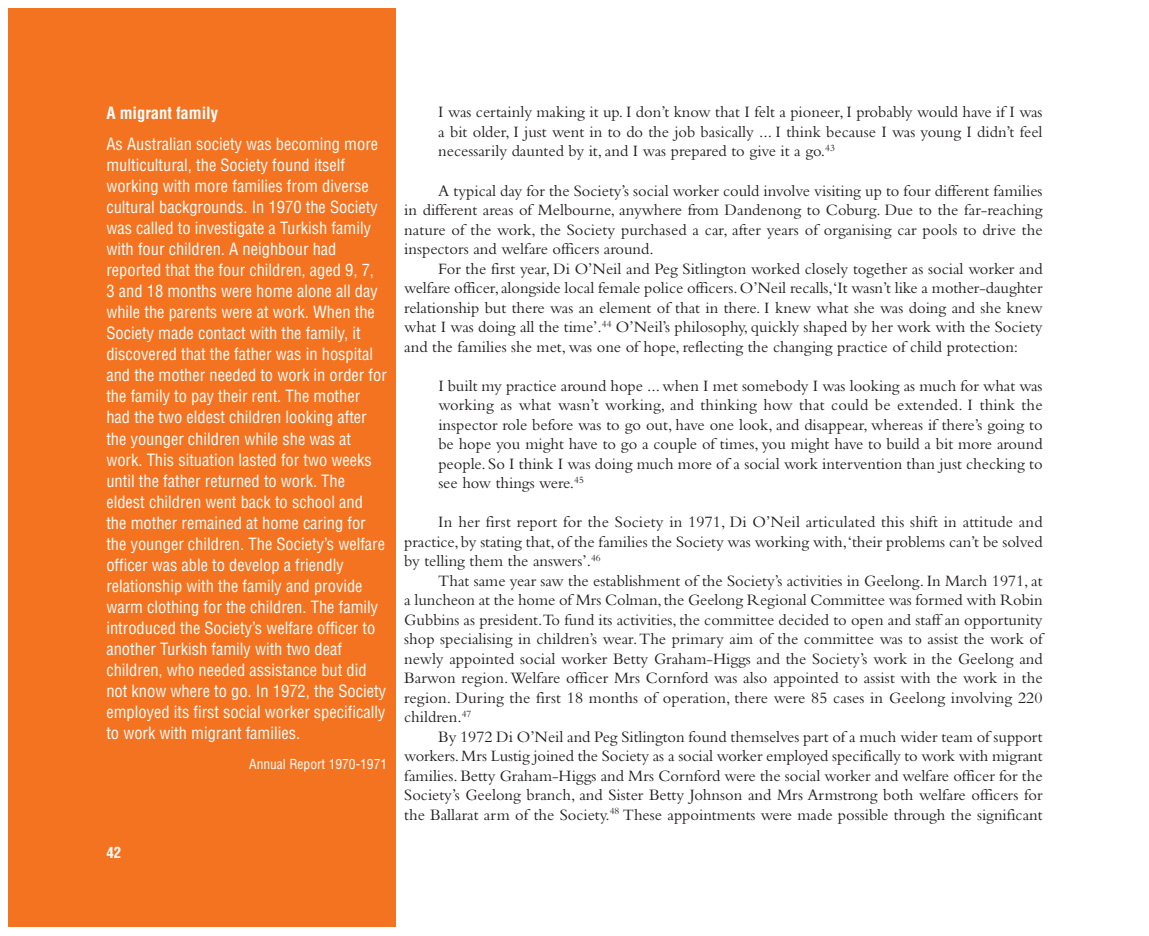
<style>
.page{position:relative;width:1149px;height:936px;background:#fff}
.page>*{position:absolute;margin:0;border:0;box-sizing:border-box;transform-origin:0 0}
.t1{font:16.5px/19.5px "Bembo";color:#231f20;text-align:justify}
.t2{font:condensed 16.5px/21px "Helvetica";color:#fff}
.t3{font:700 condensed 16.5px "Helvetica";color:#fff}
.t4{font:700 condensed 15px "Helvetica";color:#fff}
.t5{font:condensed 13.5px "Helvetica";color:#fff}
</style>
<div class="page">
<div style="left:9px;top:9px;width:386px;height:918px;background:#f47321"></div>
<p class="t3" style="left:106px;top:103px;width:113px">A migrant family</p>
<p class="t2" style="left:106px;top:134px;width:282px">As Australian society was becoming more multicultural, the Society found itself working with more families from diverse cultural backgrounds. In 1970 the Society was called to investigate a Turkish family with four children. A neighbour had reported that the four children, aged 9, 7,<br>3 and 18 months were home alone all day while the parents were at work. When the Society made contact with the family, it discovered that the father was in hospital and the mother needed to work in order for the family to pay their rent. The mother had the two eldest children looking after the younger children while she was at work. This situation lasted for two weeks until the father returned to work. The eldest children went back to school and the mother remained at home caring for the younger children. The Society’s welfare officer was able to develop a friendly relationship with the family and provide warm clothing for the children. The family introduced the Society’s welfare officer to another Turkish family with two deaf children, who needed assistance but did not know where to go. In 1972, the Society employed its first social worker specifically to work with migrant families.</p>
<p class="t5" style="left:249px;top:756px;width:139px">Annual Report 1970-1971</p>
<p class="t4" style="left:106px;top:843px;width:16px">42</p>
<p class="t1" style="left:438px;top:104px;width:605px">I was certainly making it up. I don’t know that I felt a pioneer, I probably would have if I was a bit older, I just went in to do the job basically ... I think because I was young I didn’t feel necessarily daunted by it, and I was prepared to give it a go.<sup>43</sup></p>
<p class="t1" style="left:404px;top:182px;width:639px;text-indent:34px">A typical day for the Society’s social worker could involve visiting up to four different families in different areas of Melbourne, anywhere from Dandenong to Coburg. Due to the far-reaching nature of the work, the Society purchased a car, after years of organising car pools to drive the inspectors and welfare officers around.</p>
<p class="t1" style="left:404px;top:260px;width:639px;text-indent:34px">For the first year, Di O’Neil and Peg Sitlington worked closely together as social worker and welfare officer, alongside local female police officers. O’Neil recalls,‘It wasn’t like a mother-daughter relationship but there was an element of that in there. I knew what she was doing and she knew what I was doing all the time’.<sup>44</sup> O’Neil’s philosophy, quickly shaped by her work with the Society and the families she met, was one of hope, reflecting the changing practice of child protection:</p>
<p class="t1" style="left:438px;top:377px;width:605px">I built my practice around hope ... when I met somebody I was looking as much for what was working as what wasn’t working, and thinking how that could be extended. I think the inspector role before was to go out, have one look, and disappear, whereas if there’s going to be hope you might have to go a couple of times, you might have to build a bit more around people. So I think I was doing much more of a social work intervention than just checking to see how things were.<sup>45</sup></p>
<p class="t1" style="left:404px;top:514px;width:639px;text-indent:34px">In her first report for the Society in 1971, Di O’Neil articulated this shift in attitude and practice, by stating that, of the families the Society was working with,‘their problems can’t be solved by telling them the answers’.<sup>46</sup></p>
<p class="t1" style="left:404px;top:572px;width:639px;text-indent:34px">That same year saw the establishment of the Society’s activities in Geelong. In March 1971, at a luncheon at the home of Mrs Colman, the Geelong Regional Committee was formed with Robin Gubbins as president.To fund its activities, the committee decided to open and staff an opportunity shop specialising in children’s wear. The primary aim of the committee was to assist the work of newly appointed social worker Betty Graham-Higgs and the Society’s work in the Geelong and Barwon region. Welfare officer Mrs Cornford was also appointed to assist with the work in the region. During the first 18 months of operation, there were 85 cases in Geelong involving 220 children.<sup>47</sup></p>
<p class="t1" style="left:404px;top:728px;width:639px;text-indent:34px">By 1972 Di O’Neil and Peg Sitlington found themselves part of a much wider team of support workers. Mrs Lustig joined the Society as a social worker employed specifically to work with migrant families. Betty Graham-Higgs and Mrs Cornford were the social worker and welfare officer for the Society’s Geelong branch, and Sister Betty Johnson and Mrs Armstrong both welfare officers for the Ballarat arm of the Society.<sup>48</sup> These appointments were made possible through the significant</p>
</div>
